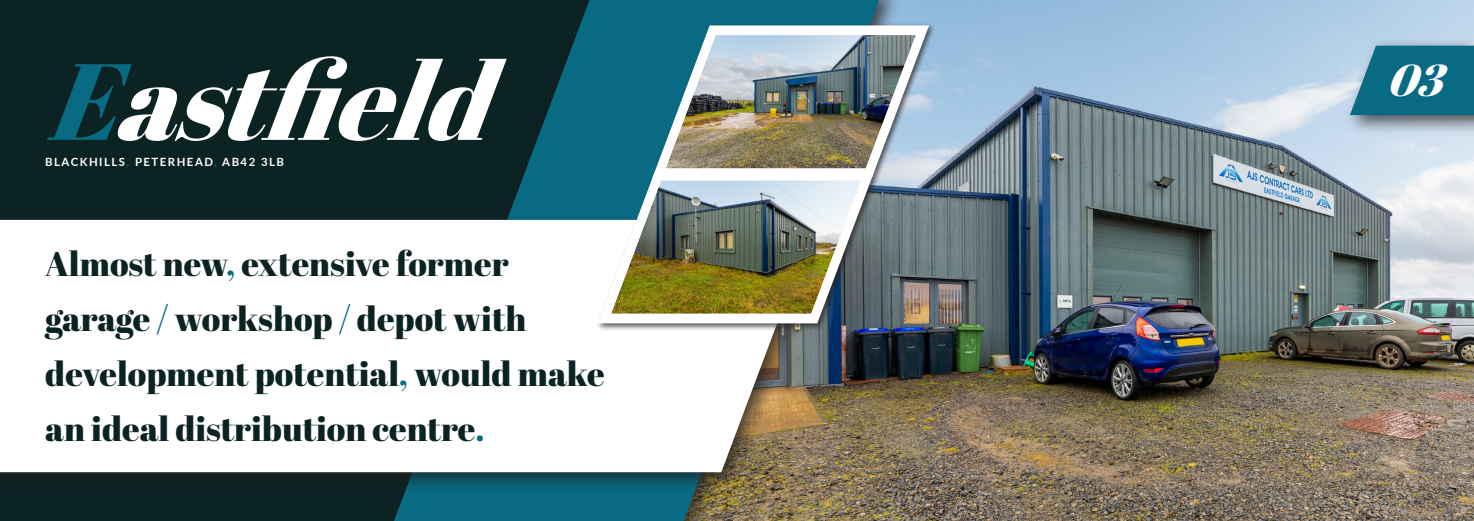
<style>
.page{position:relative;width:1474px;height:521px;background:#fff}
.page>*{position:absolute;margin:0;border:0;box-sizing:border-box;transform-origin:0 0}
.t1{font:italic 108.06px "Abril Fatface";color:#fff}
.t2{font:italic 44.45px "Abril Fatface";color:#fff}
.t3{font:34.12px/55.1px "Abril Fatface";color:#0c2323}
.t4{font:700 11.38px "Lato";letter-spacing:.13em;color:#fff}
.s1{color:#096a83}
</style>
<div class="page">
<div style="left:0;top:0;width:1473px;height:521px;background:#0c2323"></div>
<img style="left:901px;top:0;width:572px;height:521px">
<div style="left:385px;top:0;width:516px;height:521px;background:#231f20;opacity:.75"></div>
<svg style="left:394px;top:0;width:485px;height:521px"></svg>
<div style="left:1343px;top:37px;width:130px;height:99px;background:#231f20;opacity:.75"></div>
<svg style="left:1349px;top:46px;width:124px;height:69px;background:#1e768e"></svg>
<div style="left:0;top:212px;width:835px;height:281px;background:#231f20;opacity:.75"></div>
<div style="left:0;top:220px;width:816px;height:252px;background:#fff"></div>
<div style="left:595px;top:23px;width:341px;height:308px;background:#231f20;opacity:.75"></div>
<img style="left:645px;top:21px;width:290px;height:162px">
<img style="left:591px;top:166px;width:290px;height:162px">
<h1 class="t1" style="left:45px;top:25px;width:495px"><span class="s1">E</span>astfield</h1>
<p class="t4" style="left:45px;top:154px;width:240px">BLACKHILLS<span class="s1">,</span> PETERHEAD<span class="s1">,</span> AB42 3LB</p>
<p class="t3" style="left:45px;top:235px;width:561px">Almost new<span class="s1">,</span> extensive former garage <span class="s1">/</span> workshop <span class="s1">/</span> depot with development potential<span class="s1">,</span> would make an ideal distribution centre<span class="s1">.</span></p>
<h2 class="t2" style="left:1385px;top:49px;width:79px">03</h2>
</div>
